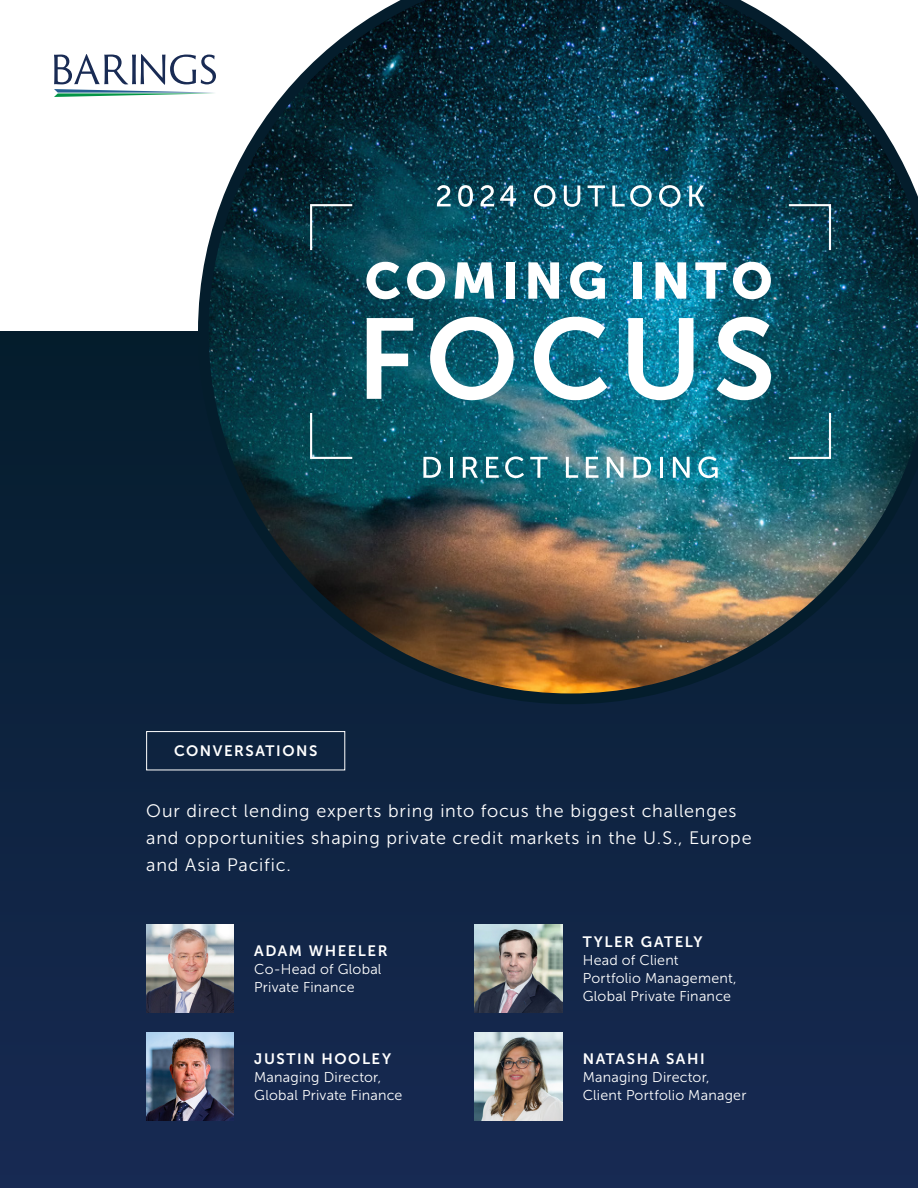
<style>
.page{position:relative;width:918px;height:1188px;background:#fff}
.page>*{position:absolute;margin:0;border:0;box-sizing:border-box;transform-origin:0 0}
.t1{font:18px/27px "Museo Sans 300";letter-spacing:.045em;color:#fff}
.t2{font:15px "Museo Sans 700";letter-spacing:.1em;color:#fff}
.t3{font:14.25px/18px "Museo Sans 300";letter-spacing:.015em;color:#fff}
</style>
<div class="page">
<div style="left:0;top:332px;width:918px;height:856px;background:linear-gradient(to bottom,#041c2c,#182b54)"></div>
<img style="left:198px;top:0;width:720px;height:704px">
<svg style="left:54px;top:54px;width:162px;height:43px"></svg>
<div style="left:146px;top:731px;width:199px;height:39px;border:1px solid #fff"></div>
<img style="left:146px;top:1033px;width:88px;height:87px">
<img style="left:475px;top:925px;width:88px;height:87px">
<img style="left:475px;top:1033px;width:88px;height:87px">
<img style="left:146px;top:925px;width:88px;height:87px">
<svg style="left:423px;top:457px;width:18px;height:21px"></svg>
<hr style="left:450px;top:457px;width:3px;height:21px;background:#fff">
<svg style="left:463px;top:457px;width:15px;height:21px"></svg>
<svg style="left:486px;top:457px;width:13px;height:21px"></svg>
<svg style="left:505px;top:456px;width:19px;height:22px"></svg>
<svg style="left:530px;top:457px;width:18px;height:21px"></svg>
<svg style="left:566px;top:457px;width:12px;height:21px"></svg>
<svg style="left:586px;top:457px;width:12px;height:21px"></svg>
<svg style="left:607px;top:457px;width:16px;height:21px"></svg>
<svg style="left:634px;top:457px;width:17px;height:21px"></svg>
<hr style="left:660px;top:457px;width:3px;height:21px;background:#fff">
<svg style="left:673px;top:457px;width:17px;height:21px"></svg>
<svg style="left:698px;top:456px;width:20px;height:22px"></svg>
<svg style="left:437px;top:185px;width:14px;height:21px"></svg>
<svg style="left:458px;top:185px;width:15px;height:22px"></svg>
<svg style="left:480px;top:185px;width:14px;height:21px"></svg>
<svg style="left:500px;top:185px;width:16px;height:21px"></svg>
<svg style="left:534px;top:185px;width:21px;height:22px"></svg>
<svg style="left:564px;top:185px;width:16px;height:22px"></svg>
<svg style="left:588px;top:185px;width:17px;height:21px"></svg>
<svg style="left:612px;top:185px;width:40px;height:22px"></svg>
<svg style="left:659px;top:185px;width:22px;height:22px"></svg>
<svg style="left:689px;top:185px;width:15px;height:21px"></svg>
<svg style="left:310px;top:413px;width:42px;height:46px;background:#1c5b66"></svg>
<svg style="left:789px;top:204px;width:42px;height:46px;background:#205567"></svg>
<svg style="left:789px;top:413px;width:42px;height:46px;background:#1e6776"></svg>
<svg style="left:310px;top:204px;width:42px;height:46px;background:#1c4956"></svg>
<svg style="left:366px;top:262px;width:34px;height:37px"></svg>
<svg style="left:407px;top:262px;width:38px;height:37px"></svg>
<svg style="left:455px;top:262px;width:39px;height:37px"></svg>
<div style="left:506px;top:262px;width:9px;height:37px;background:#fff"></div>
<svg style="left:528px;top:262px;width:31px;height:37px"></svg>
<svg style="left:570px;top:262px;width:35px;height:37px"></svg>
<div style="left:633px;top:262px;width:9px;height:37px;background:#fff"></div>
<svg style="left:656px;top:262px;width:30px;height:37px"></svg>
<svg style="left:695px;top:262px;width:31px;height:37px"></svg>
<svg style="left:733px;top:262px;width:38px;height:37px"></svg>
<svg style="left:367px;top:318px;width:46px;height:81px"></svg>
<svg style="left:430px;top:317px;width:84px;height:83px"></svg>
<svg style="left:534px;top:317px;width:73px;height:83px"></svg>
<svg style="left:628px;top:318px;width:66px;height:82px"></svg>
<svg style="left:717px;top:317px;width:54px;height:83px"></svg>
<p class="t2" style="left:174px;top:743px;width:145px">CONVERSATIONS</p>
<p class="t1" style="left:146px;top:797px;width:607px">Our direct lending experts bring into focus the biggest challenges and opportunities shaping private credit markets in the U.S., Europe and Asia Pacific.</p>
<p class="t2" style="left:254px;top:942px;width:135px">ADAM WHEELER</p>
<p class="t3" style="left:254px;top:960px;width:129px">Co-Head of Global<br>Private Finance</p>
<p class="t2" style="left:254px;top:1050px;width:138px">JUSTIN HOOLEY</p>
<p class="t3" style="left:254px;top:1068px;width:150px">Managing Director,<br>Global Private Finance</p>
<p class="t2" style="left:583px;top:933px;width:121px">TYLER GATELY</p>
<p class="t3" style="left:583px;top:951px;width:155px">Head of Client<br>Portfolio Management,<br>Global Private Finance</p>
<p class="t2" style="left:583px;top:1050px;width:123px">NATASHA SAHI</p>
<p class="t3" style="left:583px;top:1068px;width:165px">Managing Director,<br>Client Portfolio Manager</p>
</div>
